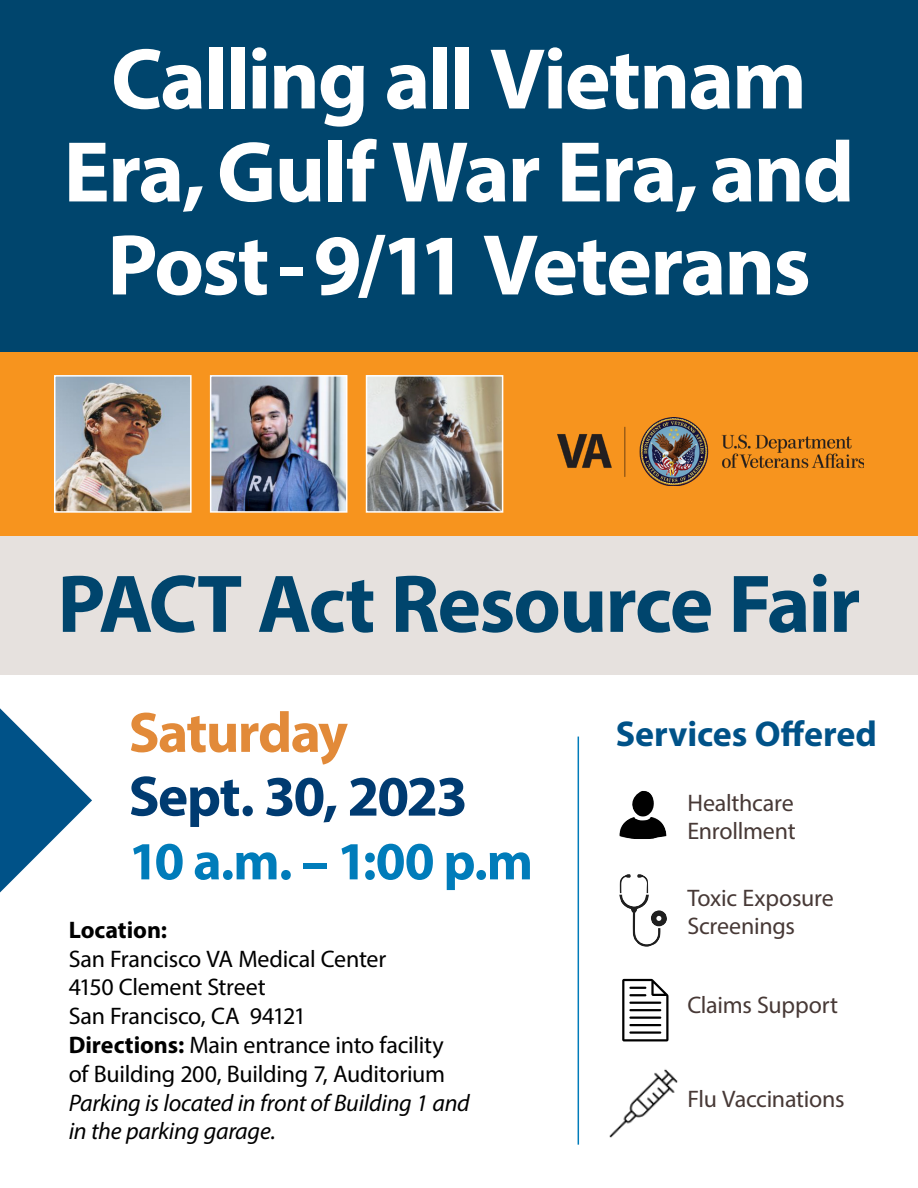
<style>
.page{position:relative;width:918px;height:1188px;background:#fff}
.page>*{position:absolute;margin:0;border:0;box-sizing:border-box;transform-origin:0 0}
.t1{font:700 87px/93px "Myriad Pro";letter-spacing:-.025em;color:#fff;text-align:center}
.t2{font:700 82.65px "Myriad Pro";letter-spacing:-.025em;color:#00456d}
.t3{font:700 57.3px "Myriad Pro";letter-spacing:-.035em;color:#003b71}
.t4{font:700 57.3px "Myriad Pro";letter-spacing:-.03em;color:#e28a39}
.t5{font:700 54px "Myriad Pro";color:#007cba}
.t6{font:700 36px "Myriad Pro";color:#005288}
.t7{font:24px/28.8px "Myriad Pro";letter-spacing:-.01em;color:#000}
.t8{font:24px/28.8px "Myriad Pro";letter-spacing:-.01em;color:#473936}
.t9{font:italic 24px/28.8px "Myriad Pro";letter-spacing:-.01em;color:#000}
.t10{font:700 24px "Myriad Pro";letter-spacing:-.005em;color:#000}
.s1{font-weight:700}
</style>
<div class="page">
<div style="left:0;top:534px;width:918px;height:141px;background:#e6e1de"></div>
<div style="left:0;top:0;width:918px;height:367px;background:#00456d"></div>
<img style="left:619px;top:791px;width:48px;height:48px">
<svg style="left:619px;top:874px;width:48px;height:73px"></svg>
<svg style="left:622px;top:979px;width:47px;height:62px"></svg>
<svg style="left:0;top:708px;width:92px;height:184px"></svg>
<div style="left:0;top:352px;width:918px;height:184px;background:#f7941e"></div>
<img style="left:213px;top:378px;width:131px;height:132px">
<div style="left:210px;top:375px;width:137px;height:138px;border:2px solid #fff"></div>
<img style="left:57px;top:378px;width:132px;height:132px">
<div style="left:54px;top:375px;width:138px;height:138px;border:2px solid #fff"></div>
<img style="left:369px;top:378px;width:131px;height:132px">
<div style="left:366px;top:375px;width:137px;height:138px;border:2px solid #fff"></div>
<img style="left:557px;top:417px;width:307px;height:68px">
<hr style="left:578px;top:737px;width:1px;height:408px;background:#007cba">
<img style="left:609px;top:1069px;width:69px;height:69px">
<h1 class="t1" style="left:64px;top:30px;width:793px">Calling all Vietnam<br>Era, Gulf War Era, and<br>Post - 9/11 Veterans</h1>
<h2 class="t2" style="left:57px;top:550px;width:805px">PACT Act Resource Fair</h2>
<h3 class="t4" style="left:129px;top:695px;width:221px">Saturday</h3>
<h3 class="t3" style="left:129px;top:759px;width:341px">Sept. 30, 2023</h3>
<h3 class="t5" style="left:129px;top:826px;width:406px">10 a.m. – 1:00 p.m</h3>
<p class="t10" style="left:69px;top:914px;width:100px">Location:</p>
<p class="t7" style="left:69px;top:944px;width:378px">San Francisco VA Medical Center<br>4150 Clement Street<br>San Francisco, CA 94121<br><span class="s1">Directions:</span> Main entrance into facility of Building 200, Building 7, Auditorium</p>
<p class="t9" style="left:69px;top:1088px;width:403px">Parking is located in front of Building 1 and in the parking garage.</p>
<h3 class="t6" style="left:616px;top:711px;width:263px">Services Offered</h3>
<p class="t8" style="left:687px;top:788px;width:110px">Healthcare<br>Enrollment</p>
<p class="t8" style="left:687px;top:883px;width:148px">Toxic Exposure<br>Screenings</p>
<p class="t8" style="left:687px;top:990px;width:152px">Claims Support</p>
<p class="t8" style="left:687px;top:1084px;width:159px">Flu Vaccinations</p>
</div>
